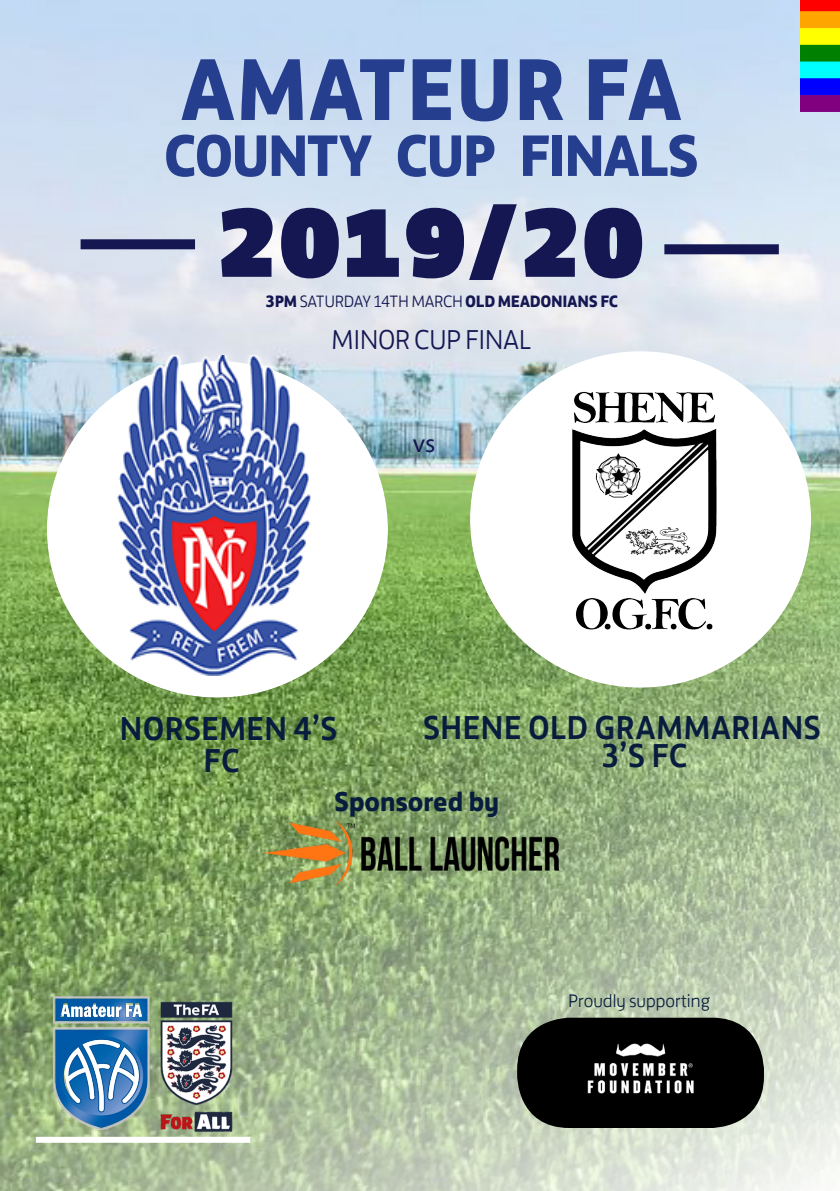
<style>
.page{position:relative;width:840px;height:1191px;background:#fff}
.page>*{position:absolute;margin:0;border:0;box-sizing:border-box;transform-origin:0 0}
.t1{font:100px "FS Jack Poster";color:#141751}
.t2{font:700 90px "FS Jack";color:#253f8e}
.t3{font:700 60px "FS Jack";letter-spacing:-.04em;color:#253f8e}
.t4{font:500 34px "FS Jack";color:#081d3e}
.t5{font:300 28px "FS Jack";letter-spacing:-.02em;color:#141751}
.t6{font:700 28px "FS Jack";color:#081d3e}
.t7{font:25.8px "Myriad Pro";color:#141751}
.t8{font:300 18.6px "FS Jack";color:#081d3e}
.t9{font:700 16.8px "FS Jack";letter-spacing:-.02em;color:#141751}
.s1{font-weight:300}
</style>
<div class="page">
<img style="left:0;top:0;width:839px;height:1191px">
<div style="left:664px;top:244px;width:114px;height:10px;background:#141751"></div>
<div style="left:81px;top:239px;width:114px;height:10px;background:#141751"></div>
<div style="left:36px;top:1136px;width:214px;height:6px;background:#fff"></div>
<img style="left:799px;top:0;width:40px;height:111px">
<img style="left:156px;top:998px;width:86px;height:146px">
<div style="left:44px;top:359px;width:344px;height:338px;background:#fff;opacity:.75"></div>
<img style="left:54px;top:996px;width:95px;height:133px">
<img style="left:517px;top:1017px;width:246px;height:111px">
<div style="left:467px;top:350px;width:344px;height:338px;background:#fff;opacity:.75"></div>
<div style="left:103px;top:343px;width:222px;height:345px;background:#fff;opacity:.75"></div>
<img style="left:87px;top:355px;width:252px;height:321px">
<img style="left:263px;top:816px;width:302px;height:74px">
<img style="left:526px;top:358px;width:236px;height:307px">
<p class="t2" style="left:180px;top:14px;width:504px">AMATEUR FA</p>
<p class="t3" style="left:163px;top:105px;width:536px">COUNTY CUP FINALS</p>
<p class="t1" style="left:216px;top:156px;width:430px">2019/20</p>
<p class="t9" style="left:265px;top:287px;width:354px">3PM <span class="s1">SATURDAY 14TH MARCH</span> OLD MEADONIANS FC</p>
<p class="t5" style="left:331px;top:317px;width:201px">MINOR CUP FINAL</p>
<p class="t7" style="left:412px;top:428px;width:24px">vs</p>
<p class="t4" style="left:119px;top:700px;width:219px">NORSEMEN 4’S</p>
<p class="t4" style="left:203px;top:733px;width:38px">FC</p>
<p class="t4" style="left:422px;top:699px;width:399px">SHENE OLD GRAMMARIANS</p>
<p class="t4" style="left:600px;top:728px;width:88px">3’S FC</p>
<p class="t6" style="left:334px;top:778px;width:166px">Sponsored by</p>
<p class="t8" style="left:567px;top:985px;width:143px">Proudly supporting</p>
</div>
